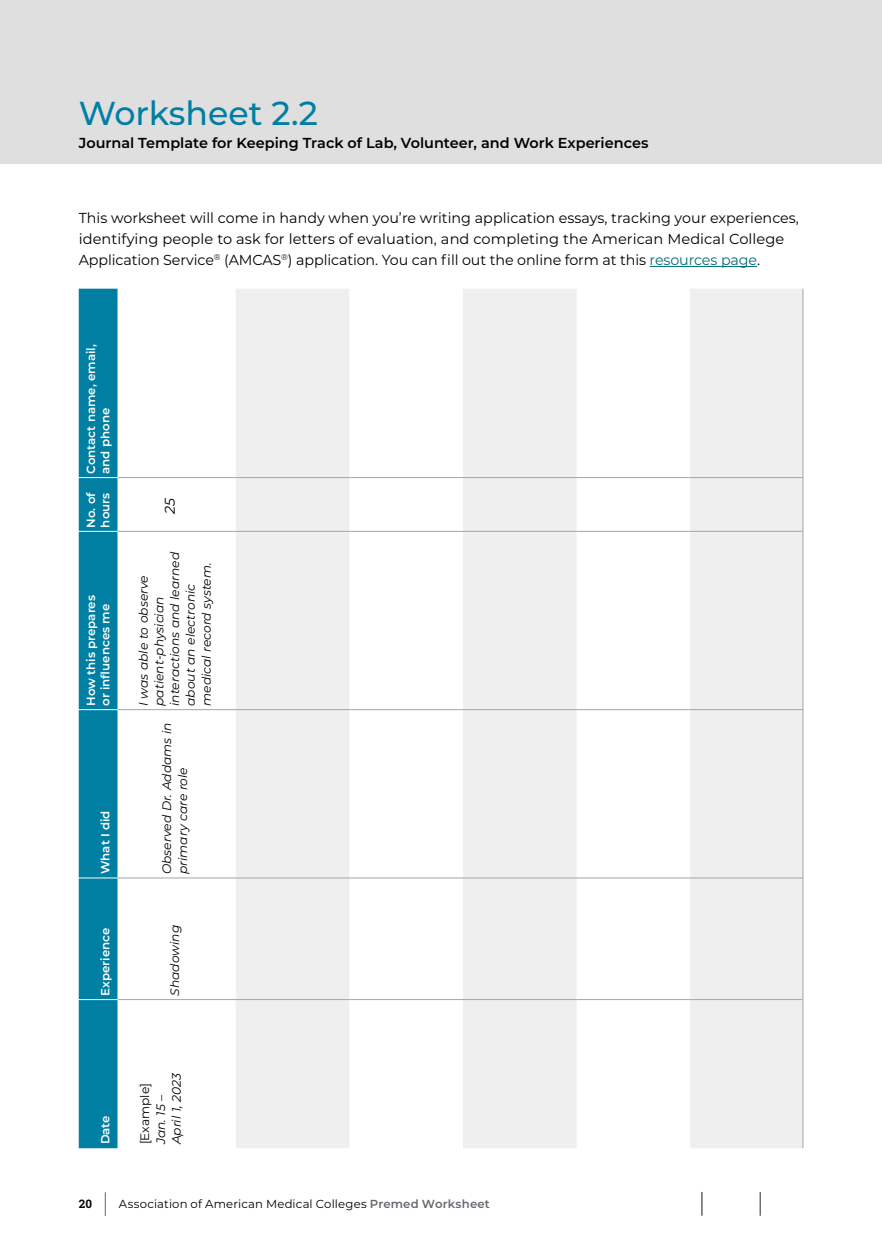
<style>
.page{position:relative;width:882px;height:1260px;background:#fff}
.page>*{position:absolute;margin:0;border:0;box-sizing:border-box;transform-origin:0 0}
.t1{font:500 33.25px "Montserrat";color:#017fa3}
.t2{font:14.35px/21px "Montserrat";color:#000}
.t3{font:600 14.35px "Montserrat";color:#000}
.t4{font:italic 14px "Montserrat";color:#000}
.t5{font:italic 12.25px/15.8px "Montserrat";color:#000}
.t6{font:12.25px "Montserrat";color:#000}
.t7{font:600 11.9px/14.2px "Montserrat";color:#fff}
.t8{font:11.72px "Montserrat";letter-spacing:.015em;color:#000}
.s1{color:#006e76}
.s2{font-family:"Roboto Slab";font-weight:700}
.s3{font-weight:500;font-size:25.2px;color:#64696f}
.s4{font-weight:600;color:#64696f}
</style>
<div class="page">
<div style="left:0;top:0;width:882px;height:164px;background:#e0dfe0"></div>
<hr style="left:650px;top:266px;width:107px;height:1px;background:#006e76">
<div style="left:79px;top:289px;width:39px;height:859px;background:#017fa3"></div>
<svg style="left:236px;top:289px;width:567px;height:859px;fill:#f0eff0"></svg>
<hr style="left:118px;top:999px;width:118px;height:1px;background:#a4a4a9">
<hr style="left:118px;top:878px;width:118px;height:1px;background:#a4a4a9">
<hr style="left:118px;top:709px;width:118px;height:1px;background:#a4a4a9">
<hr style="left:118px;top:531px;width:118px;height:1px;background:#a4a4a9">
<hr style="left:118px;top:477px;width:118px;height:1px;background:#a4a4a9">
<hr style="left:236px;top:999px;width:113px;height:1px;background:#a4a4a9">
<hr style="left:236px;top:878px;width:113px;height:1px;background:#a4a4a9">
<hr style="left:236px;top:709px;width:113px;height:1px;background:#a4a4a9">
<hr style="left:236px;top:531px;width:113px;height:1px;background:#a4a4a9">
<hr style="left:236px;top:477px;width:113px;height:1px;background:#a4a4a9">
<hr style="left:349px;top:999px;width:114px;height:1px;background:#a4a4a9">
<hr style="left:349px;top:878px;width:114px;height:1px;background:#a4a4a9">
<hr style="left:349px;top:709px;width:114px;height:1px;background:#a4a4a9">
<hr style="left:349px;top:531px;width:114px;height:1px;background:#a4a4a9">
<hr style="left:349px;top:477px;width:114px;height:1px;background:#a4a4a9">
<hr style="left:463px;top:999px;width:114px;height:1px;background:#a4a4a9">
<hr style="left:463px;top:878px;width:114px;height:1px;background:#a4a4a9">
<hr style="left:463px;top:709px;width:114px;height:1px;background:#a4a4a9">
<hr style="left:463px;top:531px;width:114px;height:1px;background:#a4a4a9">
<hr style="left:463px;top:477px;width:114px;height:1px;background:#a4a4a9">
<hr style="left:577px;top:999px;width:113px;height:1px;background:#a4a4a9">
<hr style="left:577px;top:878px;width:113px;height:1px;background:#a4a4a9">
<hr style="left:577px;top:709px;width:113px;height:1px;background:#a4a4a9">
<hr style="left:577px;top:531px;width:113px;height:1px;background:#a4a4a9">
<hr style="left:577px;top:477px;width:113px;height:1px;background:#a4a4a9">
<hr style="left:690px;top:999px;width:113px;height:1px;background:#a4a4a9">
<hr style="left:690px;top:878px;width:113px;height:1px;background:#a4a4a9">
<hr style="left:690px;top:709px;width:113px;height:1px;background:#a4a4a9">
<hr style="left:690px;top:531px;width:113px;height:1px;background:#a4a4a9">
<hr style="left:690px;top:477px;width:113px;height:1px;background:#a4a4a9">
<hr style="left:803px;top:1000px;width:1px;height:148px;background:#a4a4a9">
<hr style="left:803px;top:878px;width:1px;height:122px;background:#a4a4a9">
<hr style="left:803px;top:710px;width:1px;height:168px;background:#a4a4a9">
<hr style="left:803px;top:531px;width:1px;height:179px;background:#a4a4a9">
<hr style="left:803px;top:478px;width:1px;height:53px;background:#a4a4a9">
<hr style="left:803px;top:289px;width:1px;height:189px;background:#a4a4a9">
<hr style="left:79px;top:999px;width:39px;height:1px;background:#fff">
<hr style="left:79px;top:878px;width:39px;height:1px;background:#fff">
<hr style="left:79px;top:709px;width:39px;height:1px;background:#fff">
<hr style="left:79px;top:531px;width:39px;height:1px;background:#fff">
<hr style="left:79px;top:477px;width:39px;height:1px;background:#fff">
<svg style="left:701px;top:1192px;width:1px;height:24px"></svg>
<svg style="left:760px;top:1192px;width:1px;height:24px"></svg>
<h1 class="t1" style="left:79px;top:90px;width:241px">Worksheet 2.2</h1>
<p class="t3" style="left:79px;top:133px;width:571px">Journal Template for Keeping Track of Lab, Volunteer, and Work Experiences</p>
<p class="t2" style="left:79px;top:207px;width:722px">This worksheet will come in handy when you’re writing application essays, tracking your experiences, identifying people to ask for letters of evaluation, and completing the American Medical College<br>Application Service<sup>®</sup> (AMCAS<sup>®</sup>) application. You can fill out the online form at this <span class="s1">resources page</span>.</p>
<p class="t7" style="left:83px;top:474px;width:131px;rotate:-90deg">Contact name, email, and phone</p>
<p class="t7" style="left:83px;top:528px;width:37px;rotate:-90deg">No. of hours</p>
<p class="t7" style="left:83px;top:706px;width:112px;rotate:-90deg">How this prepares or influences me</p>
<p class="t7" style="left:98px;top:874px;width:65px;rotate:-90deg">What I did</p>
<p class="t7" style="left:98px;top:996px;width:69px;rotate:-90deg">Experience</p>
<p class="t4" style="left:160px;top:514px;width:18px;rotate:-90deg">25</p>
<p class="t5" style="left:135px;top:706px;width:155px;rotate:-90deg">I was able to observe patient-physician interactions and learned about an electronic medical record system.</p>
<p class="t5" style="left:159px;top:874px;width:153px;rotate:-90deg">Observed Dr. Addams in primary care role</p>
<p class="t5" style="left:167px;top:996px;width:72px;rotate:-90deg">Shadowing</p>
<p class="t7" style="left:98px;top:1144px;width:31px;rotate:-90deg">Date</p>
<p class="t6" style="left:137px;top:1144px;width:63px;rotate:-90deg">[Example]</p>
<p class="t5" style="left:152px;top:1144px;width:73px;rotate:-90deg">Jan. 15 –<br>April 1, 2023</p>
<p class="t8" style="left:79px;top:1196px;width:413px"><span class="s2">20</span> <span class="s3">|</span> Association of American Medical Colleges <span class="s4">Premed Worksheet</span></p>
</div>
